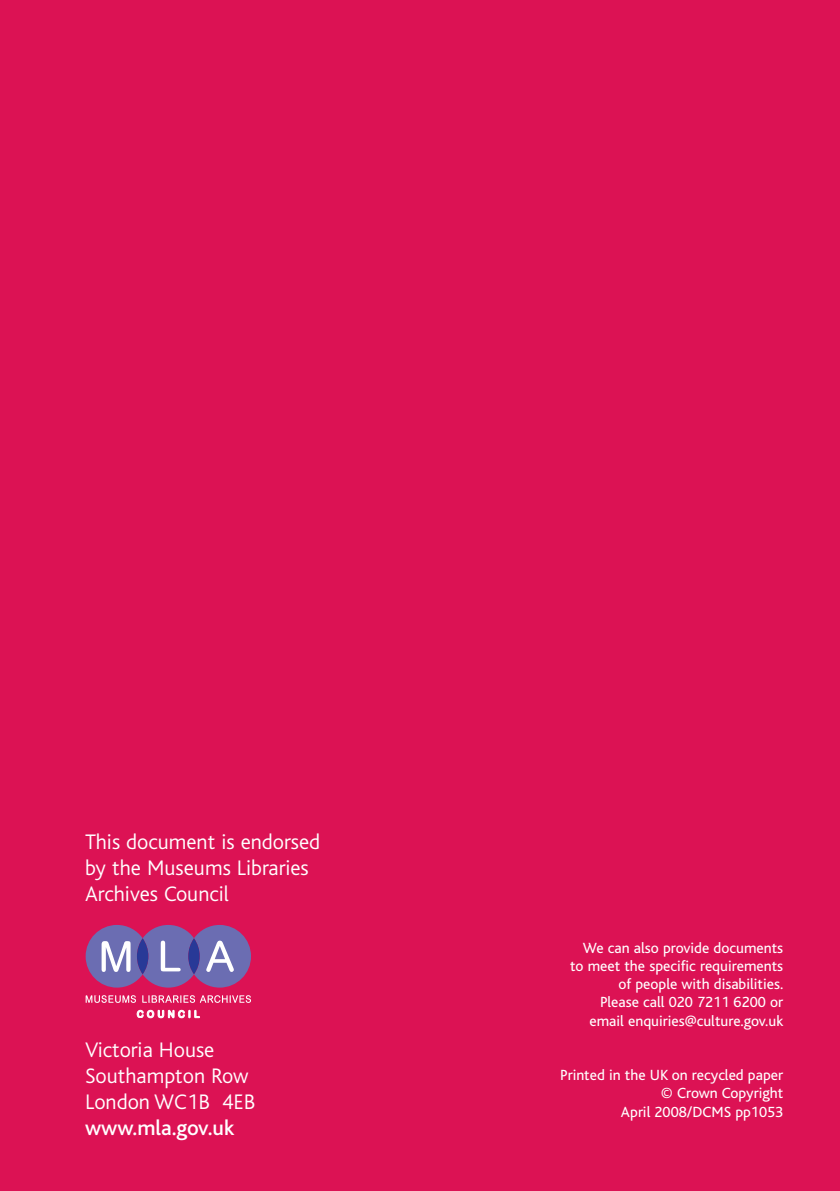
<style>
.page{position:relative;width:840px;height:1191px;background:#fff}
.page>*{position:absolute;margin:0;border:0;box-sizing:border-box;transform-origin:0 0}
.t1{font:300 22px/26px "Bliss";color:#fff}
.t2{font:500 22px "Bliss";color:#fff}
.t3{font:15.4px/18.2px "Bliss";color:#fff;text-align:right}
</style>
<div class="page">
<div style="left:0;top:0;width:839px;height:1191px;background:#dc1254"></div>
<svg style="left:86px;top:995px;width:50px;height:8px"></svg>
<svg style="left:142px;top:995px;width:109px;height:8px"></svg>
<svg style="left:86px;top:925px;width:165px;height:62px;background:#8669a9"></svg>
<svg style="left:137px;top:1009px;width:63px;height:9px"></svg>
<p class="t1" style="left:85px;top:831px;width:236px">This document is endorsed by the Museums Libraries<br>Archives Council</p>
<p class="t1" style="left:85px;top:1039px;width:171px">Victoria House<br>Southampton Row<br>London WC1B 4EB</p>
<p class="t2" style="left:85px;top:1119px;width:151px">www.mla.gov.uk</p>
<p class="t3" style="left:569px;top:940px;width:214px">We can also provide documents to meet the specific requirements of people with disabilities.<br>Please call 020 7211 6200 or email enquiries@culture.gov.uk</p>
<p class="t3" style="left:560px;top:1067px;width:224px">Printed in the UK on recycled paper © Crown Copyright<br>April 2008/DCMS pp1053</p>
</div>
